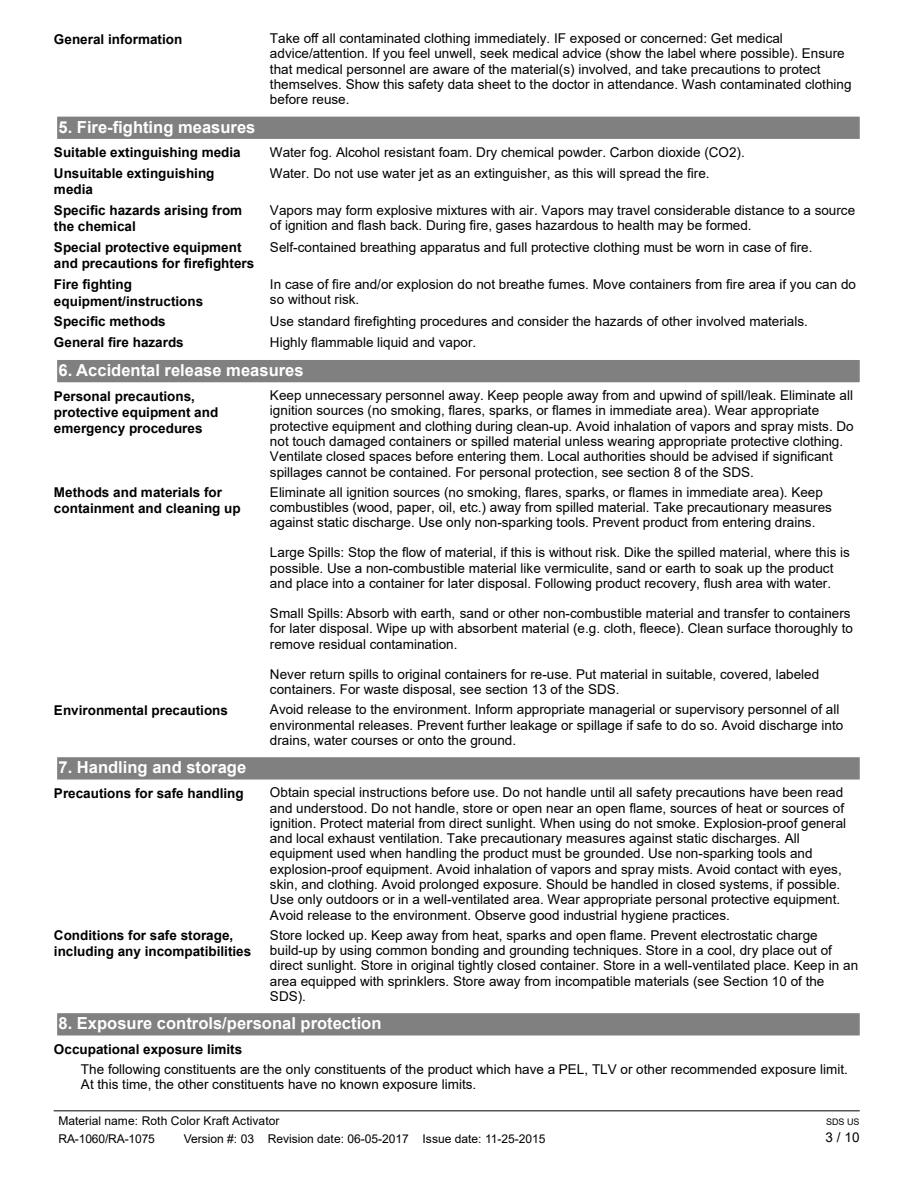
<style>
.page{position:relative;width:918px;height:1188px;background:#fff}
.page>*{position:absolute;margin:0;border:0;box-sizing:border-box;transform-origin:0 0}
.t1{font:700 16.5px "Arial";color:#fff}
.t2{font:13.5px/15.3px "Arial";color:#000}
.t3{font:700 13.5px/16.2px "Arial";color:#000}
.t4{font:12px/18px "Arial";letter-spacing:-.005em;color:#000}
.t5{font:9px "Arial";color:#000}
</style>
<div class="page">
<div style="left:54px;top:114px;width:808px;height:28px;background:#808080;border:3px solid #fff"></div>
<div style="left:54px;top:357px;width:808px;height:28px;background:#808080;border:3px solid #fff"></div>
<div style="left:54px;top:755px;width:808px;height:27px;background:#808080;border:3px solid #fff"></div>
<div style="left:54px;top:1010px;width:808px;height:28px;background:#808080;border:3px solid #fff"></div>
<hr style="left:54px;top:1110px;width:805px;height:1px;background:#000">
<p class="t3" style="left:54px;top:32px;width:130px">General information</p>
<p class="t2" style="left:270px;top:32px;width:583px">Take off all contaminated clothing immediately. IF exposed or concerned: Get medical advice/attention. If you feel unwell, seek medical advice (show the label where possible). Ensure that medical personnel are aware of the material(s) involved, and take precautions to protect themselves. Show this safety data sheet to the doctor in attendance. Wash contaminated clothing before reuse.</p>
<p class="t1" style="left:58px;top:121px;width:198px">5. Fire-fighting measures</p>
<p class="t3" style="left:54px;top:146px;width:188px">Suitable extinguishing media</p>
<p class="t2" style="left:270px;top:146px;width:476px">Water fog. Alcohol resistant foam. Dry chemical powder. Carbon dioxide (CO2).</p>
<p class="t3" style="left:54px;top:166px;width:162px">Unsuitable extinguishing</p>
<p class="t2" style="left:270px;top:166px;width:441px">Water. Do not use water jet as an extinguisher, as this will spread the fire.</p>
<p class="t3" style="left:54px;top:183px;width:41px">media</p>
<p class="t2" style="left:270px;top:203px;width:587px">Vapors may form explosive mixtures with air. Vapors may travel considerable distance to a source of ignition and flash back. During fire, gases hazardous to health may be formed.</p>
<p class="t3" style="left:54px;top:204px;width:190px">Specific hazards arising from the chemical</p>
<p class="t3" style="left:54px;top:241px;width:189px">Special protective equipment</p>
<p class="t2" style="left:270px;top:241px;width:544px">Self-contained breathing apparatus and full protective clothing must be worn in case of fire.</p>
<p class="t3" style="left:54px;top:257px;width:202px">and precautions for firefighters</p>
<p class="t2" style="left:270px;top:278px;width:588px">In case of fire and/or explosion do not breathe fumes. Move containers from fire area if you can do so without risk.</p>
<p class="t3" style="left:54px;top:278px;width:151px">Fire fighting equipment/instructions</p>
<p class="t3" style="left:54px;top:315px;width:113px">Specific methods</p>
<p class="t2" style="left:270px;top:315px;width:539px">Use standard firefighting procedures and consider the hazards of other involved materials.</p>
<p class="t3" style="left:54px;top:336px;width:131px">General fire hazards</p>
<p class="t2" style="left:270px;top:336px;width:208px">Highly flammable liquid and vapor.</p>
<p class="t1" style="left:58px;top:364px;width:247px">6. Accidental release measures</p>
<p class="t2" style="left:270px;top:389px;width:585px">Keep unnecessary personnel away. Keep people away from and upwind of spill/leak. Eliminate all ignition sources (no smoking, flares, sparks, or flames in immediate area). Wear appropriate protective equipment and clothing during clean-up. Avoid inhalation of vapors and spray mists. Do not touch damaged containers or spilled material unless wearing appropriate protective clothing.<br>Ventilate closed spaces before entering them. Local authorities should be advised if significant spillages cannot be contained. For personal protection, see section 8 of the SDS.</p>
<p class="t3" style="left:54px;top:389px;width:166px">Personal precautions, protective equipment and emergency procedures</p>
<p class="t3" style="left:54px;top:485px;width:188px">Methods and materials for containment and cleaning up</p>
<p class="t2" style="left:270px;top:485px;width:563px">Eliminate all ignition sources (no smoking, flares, sparks, or flames in immediate area). Keep combustibles (wood, paper, oil, etc.) away from spilled material. Take precautionary measures against static discharge. Use only non-sparking tools. Prevent product from entering drains.</p>
<p class="t2" style="left:270px;top:546px;width:581px">Large Spills: Stop the flow of material, if this is without risk. Dike the spilled material, where this is possible. Use a non-combustible material like vermiculite, sand or earth to soak up the product and place into a container for later disposal. Following product recovery, flush area with water.</p>
<p class="t2" style="left:270px;top:607px;width:585px">Small Spills: Absorb with earth, sand or other non-combustible material and transfer to containers for later disposal. Wipe up with absorbent material (e.g. cloth, fleece). Clean surface thoroughly to remove residual contamination.</p>
<p class="t2" style="left:270px;top:668px;width:551px">Never return spills to original containers for re-use. Put material in suitable, covered, labeled containers. For waste disposal, see section 13 of the SDS.</p>
<p class="t3" style="left:54px;top:703px;width:176px">Environmental precautions</p>
<p class="t2" style="left:270px;top:703px;width:575px">Avoid release to the environment. Inform appropriate managerial or supervisory personnel of all environmental releases. Prevent further leakage or spillage if safe to do so. Avoid discharge into drains, water courses or onto the ground.</p>
<p class="t1" style="left:58px;top:761px;width:189px">7. Handling and storage</p>
<p class="t3" style="left:54px;top:786px;width:191px">Precautions for safe handling</p>
<p class="t2" style="left:270px;top:786px;width:578px">Obtain special instructions before use. Do not handle until all safety precautions have been read and understood. Do not handle, store or open near an open flame, sources of heat or sources of ignition. Protect material from direct sunlight. When using do not smoke. Explosion-proof general and local exhaust ventilation. Take precautionary measures against static discharges. All equipment used when handling the product must be grounded. Use non-sparking tools and explosion-proof equipment. Avoid inhalation of vapors and spray mists. Avoid contact with eyes, skin, and clothing. Avoid prolonged exposure. Should be handled in closed systems, if possible.<br>Use only outdoors or in a well-ventilated area. Wear appropriate personal protective equipment.<br>Avoid release to the environment. Observe good industrial hygiene practices.</p>
<p class="t3" style="left:54px;top:929px;width:199px">Conditions for safe storage, including any incompatibilities</p>
<p class="t2" style="left:270px;top:929px;width:590px">Store locked up. Keep away from heat, sparks and open flame. Prevent electrostatic charge build-up by using common bonding and grounding techniques. Store in a cool, dry place out of direct sunlight. Store in original tightly closed container. Store in a well-ventilated place. Keep in an area equipped with sprinklers. Store away from incompatible materials (see Section 10 of the SDS).</p>
<p class="t1" style="left:58px;top:1017px;width:325px">8. Exposure controls/personal protection</p>
<p class="t3" style="left:54px;top:1043px;width:190px">Occupational exposure limits</p>
<p class="t2" style="left:81px;top:1063px;width:768px">The following constituents are the only constituents of the product which have a PEL, TLV or other recommended exposure limit.<br>At this time, the other constituents have no known exposure limits.</p>
<p class="t4" style="left:58px;top:1113px;width:223px">Material name: Roth Color Kraft Activator<br>RA-1060/RA-1075</p>
<p class="t4" style="left:184px;top:1131px;width:363px">Version #: 03 Revision date: 06-05-2017 Issue date: 11-25-2015</p>
<p class="t5" style="left:826px;top:1119px;width:35px">SDS US</p>
<p class="t2" style="left:825px;top:1131px;width:36px">3/10</p>
</div>
